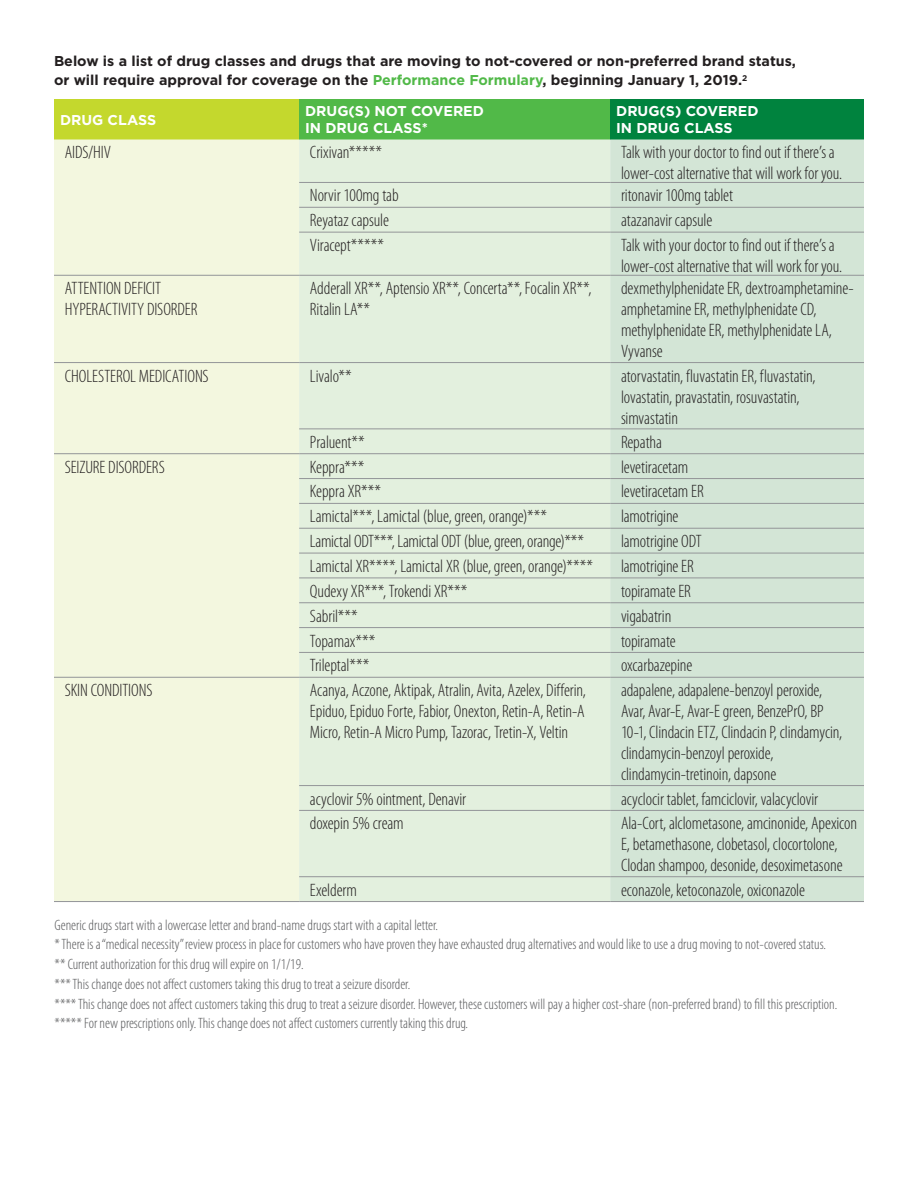
<style>
.page{position:relative;width:918px;height:1188px;background:#fff}
.page>*{position:absolute;margin:0;border:0;box-sizing:border-box;transform-origin:0 0}
.Legal_copy_Cat{font:300 condensed 18px/21px "Myriad Pro";letter-spacing:-.005em;color:#231f20}
.Legal_copy_Cat-2{font:300 condensed 15px "Myriad Pro";color:#57585a}
.Body_copy__book_9_5{font:700 14.25px/19.5px "Gotham";color:#231f20}
.Chart_heading_center{font:700 14.25px/17.1px "Gotham";color:#fff}
.s1{color:#51b948}
</style>
<div class="page">
<div style="left:54px;top:99px;width:245px;height:41px;background:#c4d82d"></div>
<div style="left:299px;top:99px;width:311px;height:41px;background:#51b948"></div>
<div style="left:610px;top:99px;width:254px;height:41px;background:#00833e"></div>
<div style="left:54px;top:140px;width:245px;height:761px;background:#f3f7df"></div>
<div style="left:299px;top:140px;width:311px;height:222px;background:#e3f0de"></div>
<div style="left:610px;top:140px;width:254px;height:222px;background:#d3e5d6"></div>
<div style="left:299px;top:363px;width:311px;height:538px;background:#e3f0de"></div>
<div style="left:610px;top:363px;width:254px;height:538px;background:#d3e5d6"></div>
<hr style="left:299px;top:182px;width:311px;height:1px;background:#939598">
<hr style="left:610px;top:182px;width:254px;height:1px;background:#939598">
<hr style="left:299px;top:207px;width:311px;height:1px;background:#939598">
<hr style="left:610px;top:207px;width:254px;height:1px;background:#939598">
<hr style="left:299px;top:232px;width:311px;height:1px;background:#939598">
<hr style="left:610px;top:232px;width:254px;height:1px;background:#939598">
<hr style="left:54px;top:275px;width:245px;height:1px;background:#939598">
<hr style="left:299px;top:275px;width:311px;height:1px;background:#939598">
<hr style="left:610px;top:275px;width:254px;height:1px;background:#939598">
<hr style="left:54px;top:362px;width:245px;height:1px;background:#939598">
<hr style="left:299px;top:362px;width:311px;height:1px;background:#939598">
<hr style="left:610px;top:362px;width:254px;height:1px;background:#939598">
<hr style="left:299px;top:429px;width:311px;height:1px;background:#939598">
<hr style="left:610px;top:429px;width:254px;height:1px;background:#939598">
<hr style="left:54px;top:453px;width:245px;height:1px;background:#939598">
<hr style="left:299px;top:453px;width:311px;height:1px;background:#939598">
<hr style="left:610px;top:453px;width:254px;height:1px;background:#939598">
<hr style="left:299px;top:478px;width:311px;height:1px;background:#939598">
<hr style="left:610px;top:478px;width:254px;height:1px;background:#939598">
<hr style="left:299px;top:503px;width:311px;height:1px;background:#939598">
<hr style="left:610px;top:503px;width:254px;height:1px;background:#939598">
<hr style="left:299px;top:528px;width:311px;height:1px;background:#939598">
<hr style="left:610px;top:528px;width:254px;height:1px;background:#939598">
<hr style="left:299px;top:553px;width:311px;height:1px;background:#939598">
<hr style="left:610px;top:553px;width:254px;height:1px;background:#939598">
<hr style="left:299px;top:578px;width:311px;height:1px;background:#939598">
<hr style="left:610px;top:578px;width:254px;height:1px;background:#939598">
<hr style="left:299px;top:602px;width:311px;height:1px;background:#939598">
<hr style="left:610px;top:602px;width:254px;height:1px;background:#939598">
<hr style="left:299px;top:627px;width:311px;height:1px;background:#939598">
<hr style="left:610px;top:627px;width:254px;height:1px;background:#939598">
<hr style="left:299px;top:652px;width:311px;height:1px;background:#939598">
<hr style="left:610px;top:652px;width:254px;height:1px;background:#939598">
<hr style="left:54px;top:677px;width:245px;height:1px;background:#939598">
<hr style="left:299px;top:677px;width:311px;height:1px;background:#939598">
<hr style="left:610px;top:677px;width:254px;height:1px;background:#939598">
<hr style="left:299px;top:785px;width:311px;height:1px;background:#939598">
<hr style="left:610px;top:785px;width:254px;height:1px;background:#939598">
<hr style="left:299px;top:810px;width:311px;height:1px;background:#939598">
<hr style="left:610px;top:810px;width:254px;height:1px;background:#939598">
<hr style="left:299px;top:876px;width:311px;height:1px;background:#939598">
<hr style="left:610px;top:876px;width:254px;height:1px;background:#939598">
<hr style="left:54px;top:901px;width:245px;height:1px;background:#939598">
<hr style="left:299px;top:901px;width:311px;height:1px;background:#939598">
<hr style="left:610px;top:901px;width:254px;height:1px;background:#939598">
<p class="Body_copy__book_9_5" style="left:54px;top:51px;width:744px">Below is a list of drug classes and drugs that are moving to not-covered or non-preferred brand status, or will require approval for coverage on the <span class="s1">Performance Formulary</span>, beginning January 1, 2019.<sup>2</sup></p>
<p class="Chart_heading_center" style="left:60px;top:111px;width:98px">DRUG CLASS</p>
<p class="Chart_heading_center" style="left:305px;top:102px;width:180px">DRUG(S) NOT COVERED<br>IN DRUG CLASS*</p>
<p class="Chart_heading_center" style="left:616px;top:102px;width:144px">DRUG(S) COVERED<br>IN DRUG CLASS</p>
<p class="Legal_copy_Cat" style="left:65px;top:142px;width:48px">AIDS/HIV</p>
<p class="Legal_copy_Cat" style="left:310px;top:142px;width:74px">Crixivan*****</p>
<p class="Legal_copy_Cat" style="left:621px;top:142px;width:223px">Talk with your doctor to find out if there’s a lower-cost alternative that will work for you.</p>
<p class="Legal_copy_Cat" style="left:310px;top:185px;width:90px">Norvir 100mg tab</p>
<p class="Legal_copy_Cat" style="left:621px;top:185px;width:114px">ritonavir 100mg tablet</p>
<p class="Legal_copy_Cat" style="left:310px;top:210px;width:81px">Reyataz capsule</p>
<p class="Legal_copy_Cat" style="left:621px;top:210px;width:93px">atazanavir capsule</p>
<p class="Legal_copy_Cat" style="left:310px;top:235px;width:76px">Viracept*****</p>
<p class="Legal_copy_Cat" style="left:621px;top:235px;width:223px">Talk with your doctor to find out if there’s a lower-cost alternative that will work for you.</p>
<p class="Legal_copy_Cat" style="left:65px;top:278px;width:134px">ATTENTION DEFICIT<br>HYPERACTIVITY DISORDER</p>
<p class="Legal_copy_Cat" style="left:310px;top:278px;width:283px">Adderall XR**, Aptensio XR**, Concerta**, Focalin XR**,<br>Ritalin LA**</p>
<p class="Legal_copy_Cat" style="left:621px;top:278px;width:234px">dexmethylphenidate ER, dextroamphetamine&shy;amphetamine ER, methylphenidate CD, methylphenidate ER, methylphenidate LA, Vyvanse</p>
<p class="Legal_copy_Cat" style="left:65px;top:366px;width:145px">CHOLESTEROL MEDICATIONS</p>
<p class="Legal_copy_Cat" style="left:310px;top:366px;width:43px">Livalo**</p>
<p class="Legal_copy_Cat" style="left:621px;top:366px;width:196px">atorvastatin, fluvastatin ER, fluvastatin, lovastatin, pravastatin, rosuvastatin, simvastatin</p>
<p class="Legal_copy_Cat" style="left:310px;top:432px;width:56px">Praluent**</p>
<p class="Legal_copy_Cat" style="left:621px;top:432px;width:43px">Repatha</p>
<p class="Legal_copy_Cat" style="left:65px;top:457px;width:102px">SEIZURE DISORDERS</p>
<p class="Legal_copy_Cat" style="left:310px;top:457px;width:56px">Keppra***</p>
<p class="Legal_copy_Cat" style="left:621px;top:457px;width:69px">levetiracetam</p>
<p class="Legal_copy_Cat" style="left:310px;top:481px;width:73px">Keppra XR***</p>
<p class="Legal_copy_Cat" style="left:621px;top:481px;width:84px">levetiracetam ER</p>
<p class="Legal_copy_Cat" style="left:310px;top:506px;width:239px">Lamictal***, Lamictal (blue, green, orange)***</p>
<p class="Legal_copy_Cat" style="left:621px;top:506px;width:59px">lamotrigine</p>
<p class="Legal_copy_Cat" style="left:310px;top:531px;width:276px">Lamictal ODT***, Lamictal ODT (blue, green, orange)***</p>
<p class="Legal_copy_Cat" style="left:621px;top:531px;width:82px">lamotrigine ODT</p>
<p class="Legal_copy_Cat" style="left:310px;top:556px;width:285px">Lamictal XR****, Lamictal XR (blue, green, orange)****</p>
<p class="Legal_copy_Cat" style="left:621px;top:556px;width:74px">lamotrigine ER</p>
<p class="Legal_copy_Cat" style="left:310px;top:581px;width:159px">Qudexy XR***, Trokendi XR***</p>
<p class="Legal_copy_Cat" style="left:621px;top:581px;width:71px">topiramate ER</p>
<p class="Legal_copy_Cat" style="left:310px;top:606px;width:49px">Sabril***</p>
<p class="Legal_copy_Cat" style="left:621px;top:606px;width:52px">vigabatrin</p>
<p class="Legal_copy_Cat" style="left:310px;top:631px;width:67px">Topamax***</p>
<p class="Legal_copy_Cat" style="left:621px;top:631px;width:56px">topiramate</p>
<p class="Legal_copy_Cat" style="left:310px;top:655px;width:61px">Trileptal***</p>
<p class="Legal_copy_Cat" style="left:621px;top:655px;width:73px">oxcarbazepine</p>
<p class="Legal_copy_Cat" style="left:65px;top:680px;width:89px">SKIN CONDITIONS</p>
<p class="Legal_copy_Cat" style="left:310px;top:680px;width:278px;text-align:justify">Acanya, Aczone, Aktipak, Atralin, Avita, Azelex, Differin, Epiduo, Epiduo Forte, Fabior, Onexton, Retin-A, Retin-A Micro, Retin-A Micro Pump, Tazorac, Tretin-X, Veltin</p>
<p class="Legal_copy_Cat" style="left:621px;top:680px;width:223px">adapalene, adapalene-benzoyl peroxide, Avar, Avar-E, Avar-E green, BenzePrO, BP 10-1, Clindacin ETZ, Clindacin P, clindamycin, clindamycin-benzoyl peroxide, clindamycin-tretinoin, dapsone</p>
<p class="Legal_copy_Cat" style="left:310px;top:789px;width:158px">acyclovir 5% ointment, Denavir</p>
<p class="Legal_copy_Cat" style="left:621px;top:789px;width:199px">acyclocir tablet, famciclovir, valacyclovir</p>
<p class="Legal_copy_Cat" style="left:310px;top:813px;width:95px">doxepin 5% cream</p>
<p class="Legal_copy_Cat" style="left:621px;top:813px;width:238px">Ala-Cort, alclometasone, amcinonide, Apexicon<br>E, betamethasone, clobetasol, clocortolone,<br>Clodan shampoo, desonide, desoximetasone</p>
<p class="Legal_copy_Cat" style="left:310px;top:880px;width:49px">Exelderm</p>
<p class="Legal_copy_Cat" style="left:621px;top:880px;width:186px">econazole, ketoconazole, oxiconazole</p>
<p class="Legal_copy_Cat-2" style="left:55px;top:917px;width:385px">Generic drugs start with a lowercase letter and brand-name drugs start with a capital letter.</p>
<p class="Legal_copy_Cat-2" style="left:55px;top:937px;width:773px">* There is a “medical necessity” review process in place for customers who have proven they have exhausted drug alternatives and would like to use a drug moving to not-covered status.</p>
<p class="Legal_copy_Cat-2" style="left:55px;top:956px;width:251px">** Current authorization for this drug will expire on 1/1/19.</p>
<p class="Legal_copy_Cat-2" style="left:55px;top:976px;width:357px">*** This change does not affect customers taking this drug to treat a seizure disorder.</p>
<p class="Legal_copy_Cat-2" style="left:55px;top:996px;width:784px">**** This change does not affect customers taking this drug to treat a seizure disorder. However, these customers will pay a higher cost-share (non-preferred brand) to fill this prescription.</p>
<p class="Legal_copy_Cat-2" style="left:55px;top:1015px;width:415px">***** For new prescriptions only. This change does not affect customers currently taking this drug.</p>
</div>
